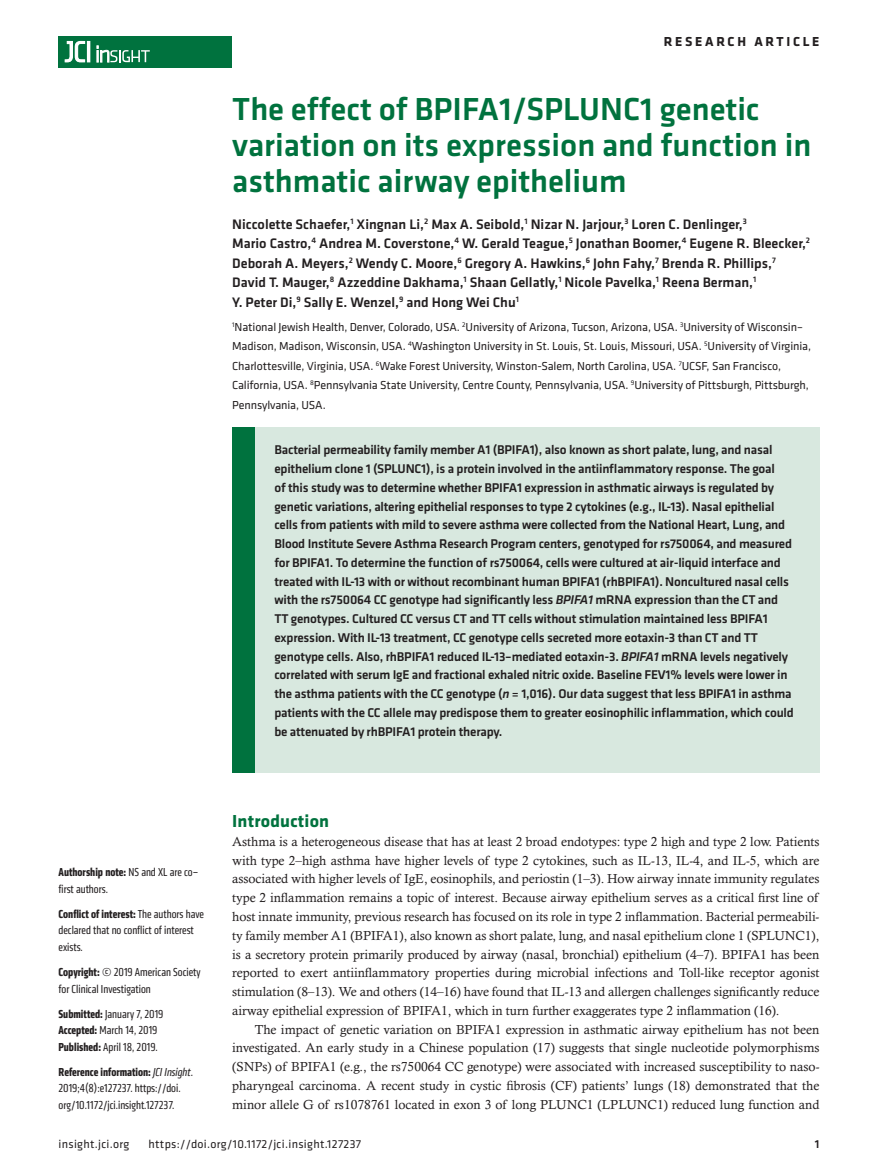
<style>
.page{position:relative;width:878px;height:1175px;background:#fff}
.page>*{position:absolute;margin:0;border:0;box-sizing:border-box;transform-origin:0 0}
.t1{font:500 33px/36px "Klavika Basic";color:#00723e}
.t2{font:700 18px "Klavika";letter-spacing:.01em;color:#00723e}
.t3{font:500 14.25px/19.5px "Klavika Basic";color:#231f20}
.t4{font:700 13.5px "Klavika Basic";letter-spacing:.2em;color:#231f20}
.t5{font:13.2px/18.8px "Calisto MT Std";letter-spacing:-.005em;color:#231f20;text-align:justify}
.t6{font:500 13.2px/18.8px "Klavika Basic";letter-spacing:-.015em;color:#231f20}
.t7{font:12px/19.5px "Klavika";letter-spacing:-.01em;color:#231f20}
.t8{font:condensed 12px/16.5px "Klavika";color:#231f20}
.t9{font:12px "Klavika Basic";letter-spacing:.025em;color:#231f20}
.t10{font:500 12px "Klavika Basic";color:#231f20}
.s1{font-style:italic}
.s2{font-weight:700}
</style>
<div class="page">
<div style="left:59px;top:36px;width:173px;height:31px;background:#00723e"></div>
<hr style="left:87px;top:41px;width:3px;height:21px;background:#fff">
<svg style="left:64px;top:41px;width:21px;height:22px"></svg>
<svg style="left:97px;top:46px;width:53px;height:16px"></svg>
<div style="left:232px;top:427px;width:587px;height:346px;background:#d8e8df"></div>
<div style="left:232px;top:427px;width:22px;height:346px;background:#00723e"></div>
<p class="t4" style="left:663px;top:32px;width:157px">RESEARCH ARTICLE</p>
<h1 class="t1" style="left:232px;top:91px;width:580px">The effect of BPIFA1/SPLUNC1 genetic variation on its expression and function in asthmatic airway epithelium</h1>
<p class="t3" style="left:232px;top:214px;width:579px">Niccolette Schaefer,<sup>1</sup> Xingnan Li,<sup>2</sup> Max A. Seibold,<sup>1</sup> Nizar N. Jarjour,<sup>3</sup> Loren C. Denlinger,<sup>3<br></sup>Mario Castro,<sup>4</sup> Andrea M. Coverstone,<sup>4</sup> W. Gerald Teague,<sup>5</sup> Jonathan Boomer,<sup>4</sup> Eugene R. Bleecker,<sup>2<br></sup>Deborah A. Meyers,<sup>2</sup> Wendy C. Moore,<sup>6</sup> Gregory A. Hawkins,<sup>6</sup> John Fahy,<sup>7</sup> Brenda R. Phillips,<sup>7<br></sup>David T. Mauger,<sup>8</sup> Azzeddine Dakhama,<sup>1</sup> Shaan Gellatly,<sup>1</sup> Nicole Pavelka,<sup>1</sup> Reena Berman,<sup>1<br></sup>Y. Peter Di,<sup>9</sup> Sally E. Wenzel,<sup>9</sup> and Hong Wei Chu<sup>1</sup></p>
<p class="t7" style="left:232px;top:316px;width:580px"><sup>1</sup>National Jewish Health, Denver, Colorado, USA. <sup>2</sup>University of Arizona, Tucson, Arizona, USA. <sup>3</sup>University of Wisconsin– Madison, Madison, Wisconsin, USA. <sup>4</sup>Washington University in St. Louis, St. Louis, Missouri, USA. <sup>5</sup>University of Virginia, Charlottesville, Virginia, USA. <sup>6</sup>Wake Forest University, Winston-Salem, North Carolina, USA. <sup>7</sup>UCSF, San Francisco, California, USA. <sup>8</sup>Pennsylvania State University, Centre County, Pennsylvania, USA. <sup>9</sup>University of Pittsburgh, Pittsburgh, Pennsylvania, USA.</p>
<p class="t6" style="left:274px;top:440px;width:521px">Bacterial permeability family member A1 (BPIFA1), also known as short palate, lung, and nasal epithelium clone 1 (SPLUNC1), is a protein involved in the antiinflammatory response. The goal<br>of this study was to determine whether BPIFA1 expression in asthmatic airways is regulated by genetic variations, altering epithelial responses to type 2 cytokines (e.g., IL-13). Nasal epithelial cells from patients with mild to severe asthma were collected from the National Heart, Lung, and Blood Institute Severe Asthma Research Program centers, genotyped for rs750064, and measured for BPIFA1. To determine the function of rs750064, cells were cultured at air-liquid interface and treated with IL-13 with or without recombinant human BPIFA1 (rhBPIFA1). Noncultured nasal cells with the rs750064 CC genotype had significantly less <span class="s1">BPIFA1</span> mRNA expression than the CT and TT genotypes. Cultured CC versus CT and TT cells without stimulation maintained less BPIFA1 expression. With IL-13 treatment, CC genotype cells secreted more eotaxin-3 than CT and TT genotype cells. Also, rhBPIFA1 reduced IL-13–mediated eotaxin-3. <span class="s1">BPIFA1</span> mRNA levels negatively correlated with serum IgE and fractional exhaled nitric oxide. Baseline FEV1% levels were lower in the asthma patients with the CC genotype (<span class="s1">n</span> = 1,016). Our data suggest that less BPIFA1 in asthma patients with the CC allele may predispose them to greater eosinophilic inflammation, which could be attenuated by rhBPIFA1 protein therapy.</p>
<p class="t8" style="left:59px;top:864px;width:141px"><span class="s2">Authorship note:</span> NS and XL are co– first authors.</p>
<p class="t8" style="left:59px;top:905px;width:147px"><span class="s2">Conflict of interest:</span> The authors have declared that no conflict of interest exists.</p>
<p class="t8" style="left:59px;top:963px;width:144px"><span class="s2">Copyright:</span> © 2019 American Society for Clinical Investigation</p>
<p class="t8" style="left:59px;top:1005px;width:106px"><span class="s2">Submitted:</span> January 7, 2019<br><span class="s2">Accepted:</span> March 14, 2019<br><span class="s2">Published:</span> April 18, 2019.</p>
<p class="t8" style="left:59px;top:1063px;width:136px"><span class="s2">Reference information:</span> <span class="s1">JCI Insight</span>.<br>2019;4(8):e127237. https://doi. org/10.1172/jci.insight.127237.</p>
<h2 class="t2" style="left:232px;top:808px;width:98px">Introduction</h2>
<p class="t5" style="left:232px;top:832px;width:588px">Asthma is a heterogeneous disease that has at least 2 broad endotypes: type 2 high and type 2 low. Patients with type 2–high asthma have higher levels of type 2 cytokines, such as IL-13, IL-4, and IL-5, which are associated with higher levels of IgE, eosinophils, and periostin (1–3). How airway innate immunity regulates type 2 inflammation remains a topic of interest. Because airway epithelium serves as a critical first line of host innate immunity, previous research has focused on its role in type 2 inflammation. Bacterial permeabili&shy;ty family member A1 (BPIFA1), also known as short palate, lung, and nasal epithelium clone 1 (SPLUNC1), is a secretory protein primarily produced by airway (nasal, bronchial) epithelium (4–7). BPIFA1 has been reported to exert antiinflammatory properties during microbial infections and Toll-like receptor agonist stimulation (8–13). We and others (14–16) have found that IL-13 and allergen challenges significantly reduce airway epithelial expression of BPIFA1, which in turn further exaggerates type 2 inflammation (16).</p>
<p class="t5" style="left:232px;top:1019px;width:588px;text-indent:22px">The impact of genetic variation on BPIFA1 expression in asthmatic airway epithelium has not been investigated. An early study in a Chinese population (17) suggests that single nucleotide polymorphisms (SNPs) of BPIFA1 (e.g., the rs750064 CC genotype) were associated with increased susceptibility to naso&shy;pharyngeal carcinoma. A recent study in cystic fibrosis (CF) patients’ lungs (18) demonstrated that the minor allele G of rs1078761 located in exon 3 of long PLUNC1 (LPLUNC1) reduced lung function and</p>
<p class="t9" style="left:58px;top:1135px;width:72px">insight.jci.org</p>
<p class="t9" style="left:148px;top:1135px;width:214px">https://doi.org/10.1172/jci.insight.127237</p>
<p class="t10" style="left:814px;top:1135px;width:6px">1</p>
</div>
